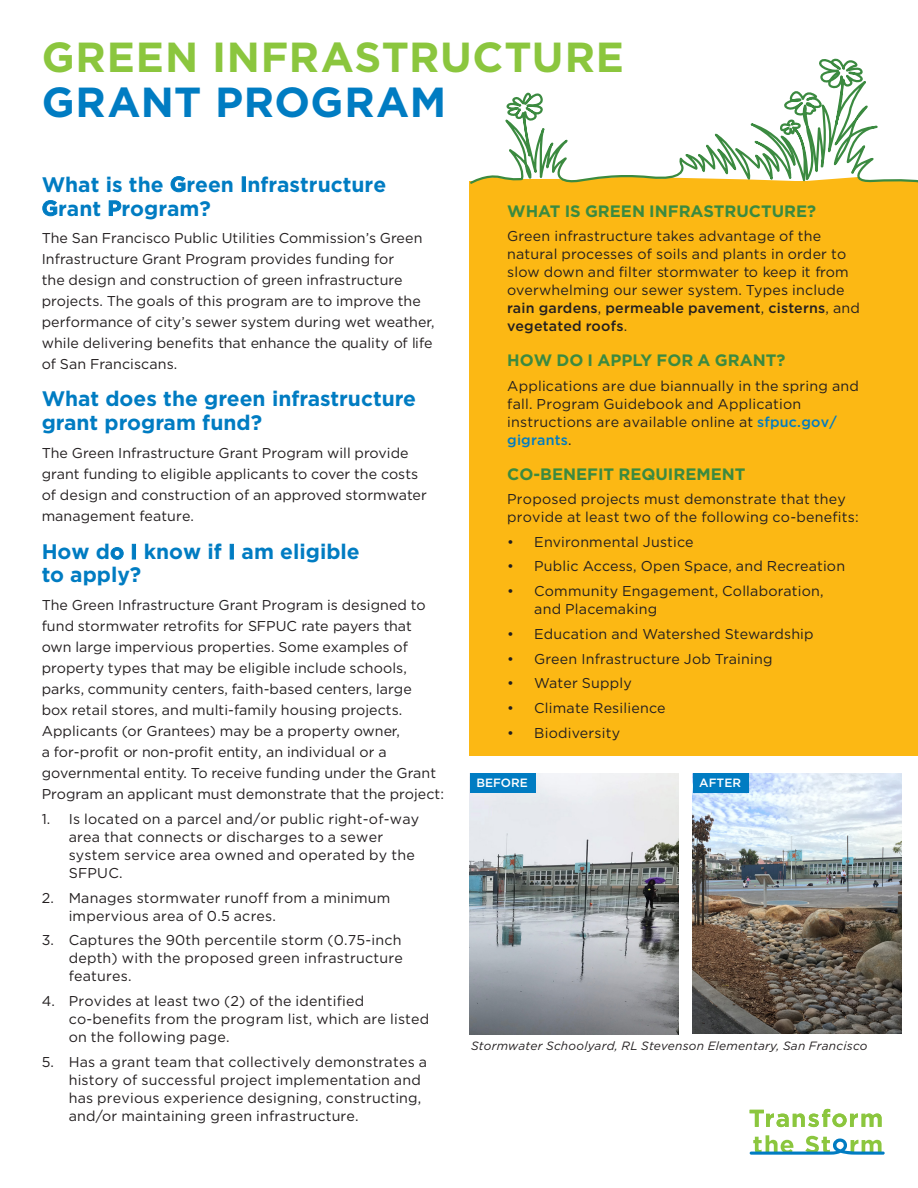
<style>
.page{position:relative;width:918px;height:1188px;background:#fff}
.page>*{position:absolute;margin:0;border:0;box-sizing:border-box;transform-origin:0 0}
.t1{font:700 42px/45px "Gotham";letter-spacing:.015em;color:#8bc63e}
.Body{font:700 21px/24px "Gotham";color:#007cc2}
.Body-2{font:700 16.5px "Gotham";color:#3b8a40}
.Body-3{font:14.25px/18px "Gotham";letter-spacing:.005em;color:#231f20}
.t2{font:italic 12px "Gotham";letter-spacing:.02em;color:#231f20}
.t3{font:500 12px "Gotham";color:#fff}
.s1{color:#007cc2}
.s2{font-weight:500}
.s3{font-weight:500;color:#007cc2}
</style>
<div class="page">
<div style="left:470px;top:181px;width:448px;height:575px;background:#fcb814"></div>
<svg style="left:469px;top:58px;width:449px;height:326px"></svg>
<svg style="left:750px;top:1109px;width:132px;height:18px"></svg>
<svg style="left:750px;top:1135px;width:135px;height:20px"></svg>
<img style="left:693px;top:773px;width:209px;height:261px">
<img style="left:470px;top:773px;width:209px;height:261px">
<div style="left:470px;top:773px;width:65px;height:20px;background:#007cc2"></div>
<div style="left:693px;top:773px;width:56px;height:20px;background:#007cc2"></div>
<h1 class="t1" style="left:42px;top:34px;width:584px">GREEN INFRASTRUCTURE<br><span class="s1">GRANT PROGRAM</span></h1>
<p class="Body" style="left:42px;top:172px;width:346px">What is the Green Infrastructure<br>Grant Program?</p>
<p class="Body-3" style="left:42px;top:227px;width:394px;line-height:21px">The San Francisco Public Utilities Commission’s Green Infrastructure Grant Program provides funding for<br>the design and construction of green infrastructure projects. The goals of this program are to improve the performance of city’s sewer system during wet weather, while delivering benefits that enhance the quality of life of San Franciscans.</p>
<p class="Body" style="left:42px;top:387px;width:376px">What does the green infrastructure grant program fund?</p>
<p class="Body-3" style="left:42px;top:442px;width:387px;line-height:21px">The Green Infrastructure Grant Program will provide grant funding to eligible applicants to cover the costs of design and construction of an approved stormwater management feature.</p>
<p class="Body" style="left:42px;top:540px;width:320px;line-height:23.4px">How do I know if I am eligible to apply?</p>
<p class="Body-3" style="left:42px;top:594px;width:404px;line-height:21px">The Green Infrastructure Grant Program is designed to fund stormwater retrofits for SFPUC rate payers that own large impervious properties. Some examples of property types that may be eligible include schools, parks, community centers, faith-based centers, large<br>box retail stores, and multi-family housing projects.<br>Applicants (or Grantees) may be a property owner,<br>a for-profit or non-profit entity, an individual or a governmental entity. To receive funding under the Grant Program an applicant must demonstrate that the project:</p>
<p class="Body-3" style="left:69px;top:810px;width:352px;text-indent:-27px">1. Is located on a parcel and/or public right-of-way area that connects or discharges to a sewer system service area owned and operated by the SFPUC.</p>
<p class="Body-3" style="left:69px;top:888px;width:323px;text-indent:-27px">2. Manages stormwater runoff from a minimum impervious area of 0.5 acres.</p>
<p class="Body-3" style="left:69px;top:931px;width:336px;text-align:justify;text-indent:-27px">3. Captures the 90th percentile storm (0.75-inch depth) with the proposed green infrastructure features.</p>
<p class="Body-3" style="left:69px;top:992px;width:362px;text-indent:-27px">4. Provides at least two (2) of the identified co-benefits from the program list, which are listed on the following page.</p>
<p class="Body-3" style="left:69px;top:1052px;width:360px;text-indent:-27px">5. Has a grant team that collectively demonstrates a history of successful project implementation and has previous experience designing, constructing, and/or maintaining green infrastructure.</p>
<p class="Body-2" style="left:507px;top:200px;width:310px">WHAT IS GREEN INFRASTRUCTURE?</p>
<p class="Body-3" style="left:507px;top:227px;width:354px">Green infrastructure takes advantage of the natural processes of soils and plants in order to slow down and filter stormwater to keep it from overwhelming our sewer system. Types include <span class="s2">rain gardens</span>, <span class="s2">permeable pavement</span>, <span class="s2">cisterns</span>, and <span class="s2">vegetated roofs</span>.</p>
<p class="Body-2" style="left:507px;top:349px;width:280px">HOW DO I APPLY FOR A GRANT?</p>
<p class="Body-3" style="left:507px;top:376px;width:353px">Applications are due biannually in the spring and fall. Program Guidebook and Application instructions are available online at <span class="s3">sfpuc.gov/ gigrants</span>.</p>
<p class="Body-2" style="left:507px;top:463px;width:240px">CO-BENEFIT REQUIREMENT</p>
<p class="Body-3" style="left:507px;top:490px;width:353px">Proposed projects must demonstrate that they provide at least two of the following co-benefits:</p>
<p class="Body-3" style="left:507px;top:532px;width:188px">• Environmental Justice</p>
<p class="Body-3" style="left:507px;top:557px;width:339px">• Public Access, Open Space, and Recreation</p>
<p class="Body-3" style="left:534px;top:582px;width:291px;text-indent:-27px">• Community Engagement, Collaboration, and Placemaking</p>
<p class="Body-3" style="left:507px;top:624px;width:308px">• Education and Watershed Stewardship</p>
<p class="Body-3" style="left:507px;top:649px;width:267px">• Green Infrastructure Job Training</p>
<p class="Body-3" style="left:507px;top:674px;width:126px">• Water Supply</p>
<p class="Body-3" style="left:507px;top:699px;width:160px">• Climate Resilience</p>
<p class="Body-3" style="left:507px;top:723px;width:114px">• Biodiversity</p>
<p class="t3" style="left:476px;top:775px;width:53px">BEFORE</p>
<p class="t3" style="left:699px;top:775px;width:43px">AFTER</p>
<p class="t2" style="left:471px;top:1038px;width:398px">Stormwater Schoolyard, RL Stevenson Elementary, San Francisco</p>
</div>
